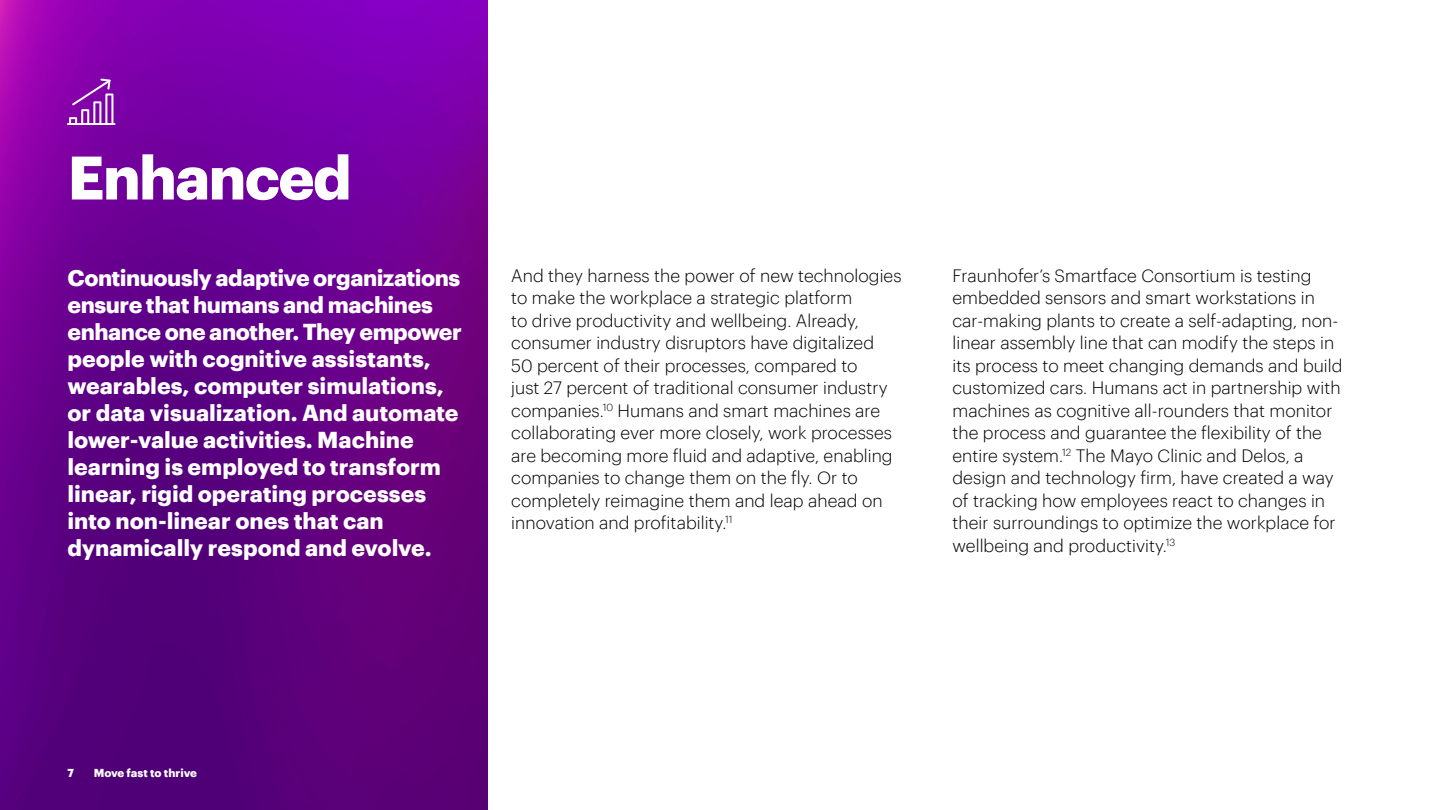
<style>
.page{position:relative;width:1440px;height:810px;background:#fff}
.page>*{position:absolute;margin:0;border:0;box-sizing:border-box;transform-origin:0 0}
.t1{font:700 60px "Graphik";letter-spacing:-.03em;color:#fff}
.t2{font:700 22.5px/27px "Graphik";letter-spacing:-.005em;color:#fff}
.t3{font:300 17.5px/22.5px "Graphik";color:#000}
.t4{font:700 11.25px "Graphik";color:#fff}
</style>
<div class="page">
<img style="left:1px;top:1px;width:486px;height:809px">
<hr style="left:67px;top:123px;width:49px;height:2px;background:#fff">
<svg style="left:69px;top:79px;width:44px;height:45px;background:#9f3cbd"></svg>
<h1 class="t1" style="left:68px;top:131px;width:286px">Enhanced</h1>
<p class="t2" style="left:68px;top:262px;width:396px">Continuously adaptive organizations ensure that humans and machines enhance one another. They empower people with cognitive assistants, wearables, computer simulations, or data visualization. And automate lower-value activities. Machine learning is employed to transform linear, rigid operating processes into non-linear ones that can dynamically respond and evolve.</p>
<p class="t3" style="left:511px;top:263px;width:392px">And they harness the power of new technologies to make the workplace a strategic platform<br>to drive productivity and wellbeing. Already, consumer industry disruptors have digitalized<br>50 percent of their processes, compared to<br>just 27 percent of traditional consumer industry companies.<sup>10</sup> Humans and smart machines are collaborating ever more closely, work processes are becoming more fluid and adaptive, enabling companies to change them on the fly. Or to completely reimagine them and leap ahead on innovation and profitability.<sup>11</sup></p>
<p class="t3" style="left:953px;top:263px;width:392px">Fraunhofer’s Smartface Consortium is testing embedded sensors and smart workstations in car-making plants to create a self-adapting, non&shy;linear assembly line that can modify the steps in its process to meet changing demands and build customized cars. Humans act in partnership with machines as cognitive all-rounders that monitor the process and guarantee the flexibility of the entire system.<sup>12</sup> The Mayo Clinic and Delos, a design and technology firm, have created a way of tracking how employees react to changes in their surroundings to optimize the workplace for wellbeing and productivity.<sup>13</sup></p>
<p class="t4" style="left:68px;top:764px;width:8px">7</p>
<p class="t4" style="left:94px;top:764px;width:105px">Move fast to thrive</p>
</div>
